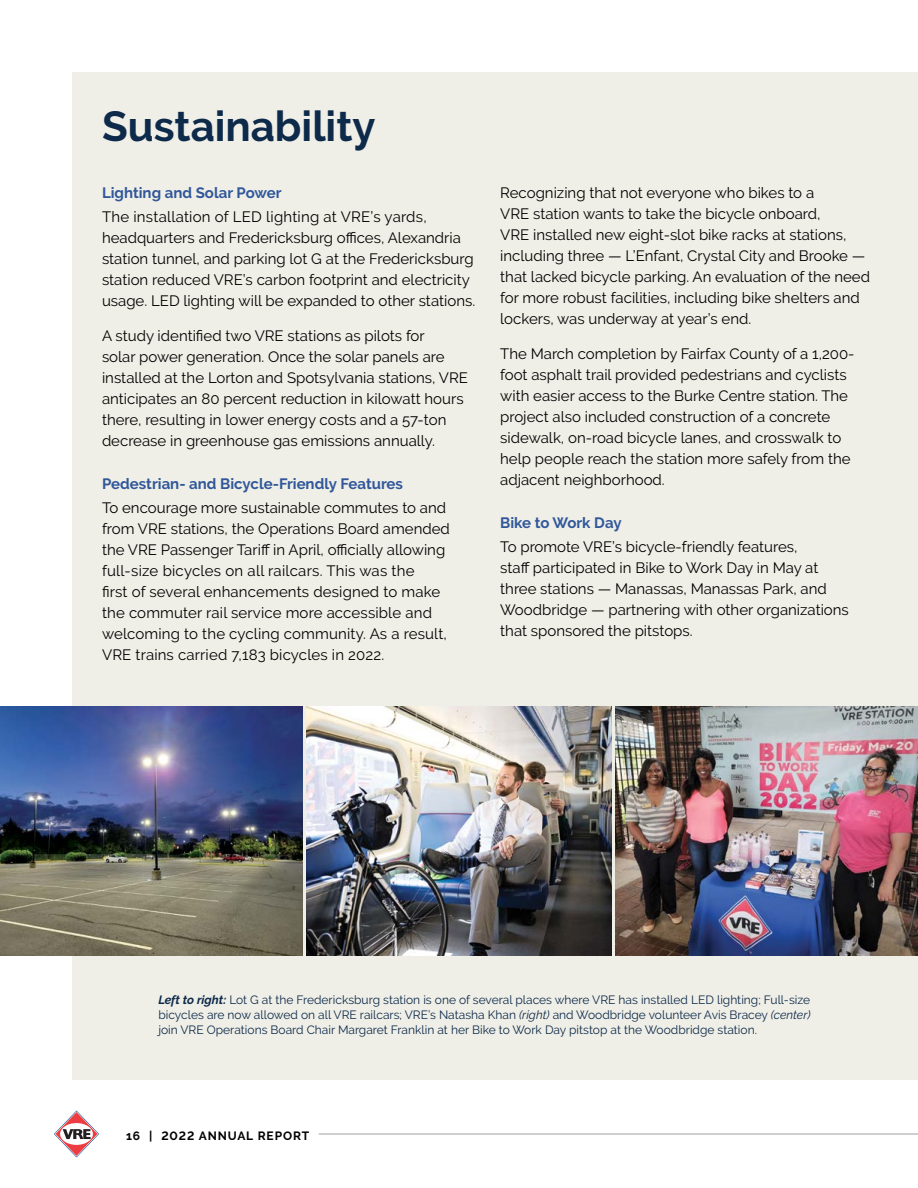
<style>
.page{position:relative;width:918px;height:1188px;background:#fff}
.page>*{position:absolute;margin:0;border:0;box-sizing:border-box;transform-origin:0 0}
.t1{font:700 42px "Raleway";color:#0d2a4a}
.t2{font:15px/21px "Raleway";color:#000}
.t3{font:700 15px "Raleway";color:#30579a}
.t4{font:12px/15px "Raleway";color:#0d2a4a;text-align:justify}
.t5{font:700 12px "Raleway";letter-spacing:.075em;color:#000}
.s1{font-weight:700;font-style:italic}
.s2{font-style:italic}
</style>
<div class="page">
<svg style="left:54px;top:1111px;width:45px;height:46px"></svg>
<hr style="left:319px;top:1133px;width:599px;height:2px;background:#bcbec0">
<div style="left:72px;top:72px;width:846px;height:1008px;background:#f0efe7"></div>
<img style="left:0;top:707px;width:303px;height:248px">
<img style="left:306px;top:707px;width:306px;height:248px">
<img style="left:615px;top:707px;width:303px;height:248px">
<hr style="left:917px;top:309px;width:1px;height:394px;background:#e9e8da">
<h1 class="t1" style="left:102px;top:103px;width:275px">Sustainability</h1>
<p class="t3" style="left:102px;top:185px;width:181px">Lighting and Solar Power</p>
<p class="t2" style="left:102px;top:207px;width:375px">The installation of LED lighting at VRE’s yards, headquarters and Fredericksburg offices, Alexandria station tunnel, and parking lot G at the Fredericksburg station reduced VRE’s carbon footprint and electricity usage. LED lighting will be expanded to other stations.</p>
<p class="t2" style="left:102px;top:325px;width:367px">A study identified two VRE stations as pilots for<br>solar power generation. Once the solar panels are installed at the Lorton and Spotsylvania stations, VRE anticipates an 80 percent reduction in kilowatt hours there, resulting in lower energy costs and a 57-ton decrease in greenhouse gas emissions annually.</p>
<p class="t3" style="left:102px;top:476px;width:302px">Pedestrian- and Bicycle-Friendly Features</p>
<p class="t2" style="left:102px;top:498px;width:349px">To encourage more sustainable commutes to and from VRE stations, the Operations Board amended the VRE Passenger Tariff in April, officially allowing full-size bicycles on all railcars. This was the<br>first of several enhancements designed to make the commuter rail service more accessible and welcoming to the cycling community. As a result, VRE trains carried 7,183 bicycles in 2022.</p>
<p class="t2" style="left:500px;top:183px;width:371px">Recognizing that not everyone who bikes to a<br>VRE station wants to take the bicycle onboard,<br>VRE installed new eight-slot bike racks at stations, including three — L’Enfant, Crystal City and Brooke — that lacked bicycle parking. An evaluation of the need for more robust facilities, including bike shelters and lockers, was underway at year’s end.</p>
<p class="t2" style="left:500px;top:343px;width:356px">The March completion by Fairfax County of a 1,200- foot asphalt trail provided pedestrians and cyclists with easier access to the Burke Centre station. The project also included construction of a concrete sidewalk, on-road bicycle lanes, and crosswalk to help people reach the station more safely from the adjacent neighborhood.</p>
<p class="t3" style="left:500px;top:515px;width:123px">Bike to Work Day</p>
<p class="t2" style="left:500px;top:537px;width:350px">To promote VRE’s bicycle-friendly features,<br>staff participated in Bike to Work Day in May at three stations — Manassas, Manassas Park, and Woodbridge — partnering with other organizations that sponsored the pitstops.</p>
<p class="t4" style="left:158px;top:992px;width:654px"><span class="s1">Left to right:</span> Lot G at the Fredericksburg station is one of several places where VRE has installed LED lighting; Full-size bicycles are now allowed on all VRE railcars; VRE’s Natasha Khan <span class="s2">(right)</span> and Woodbridge volunteer Avis Bracey <span class="s2">(center) </span>join VRE Operations Board Chair Margaret Franklin at her Bike to Work Day pitstop at the Woodbridge station.</p>
<p class="t5" style="left:126px;top:1129px;width:185px">16 | 2022 ANNUAL REPORT</p>
</div>
